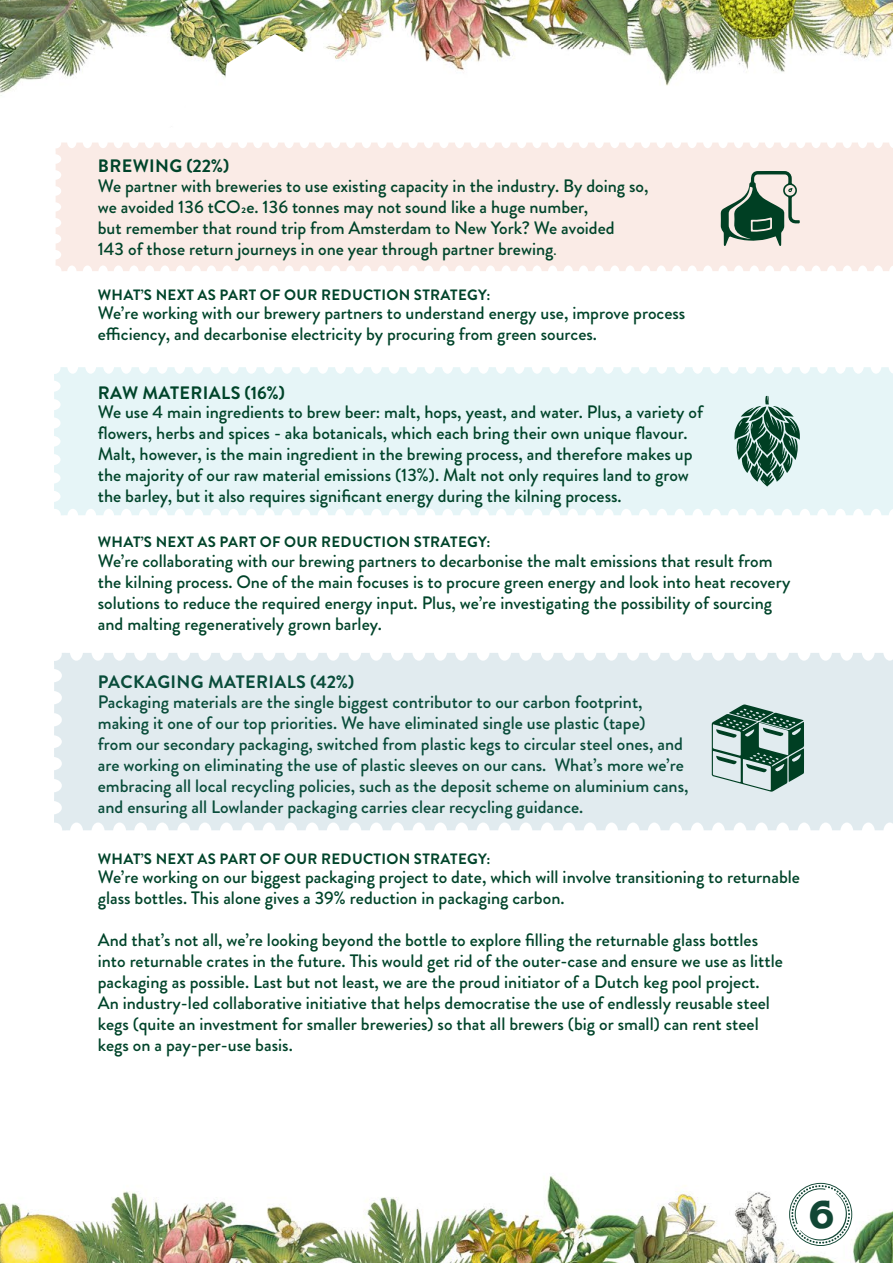
<style>
.page{position:relative;width:893px;height:1263px;background:#fff}
.page>*{position:absolute;margin:0;border:0;box-sizing:border-box;transform-origin:0 0}
.t1{font:45px "LHF Hensler";color:#114634}
.t2{font:500 18px/21px "Brandon Grotesque";color:#00442a}
.t3{font:700 18px "Brandon Grotesque";letter-spacing:.02em;color:#00442a}
.t4{font:700 15px "Brandon Grotesque";letter-spacing:.02em;color:#00442a}
.s1{font-size:13.5px}
</style>
<div class="page">
<img style="left:0;top:1176px;width:893px;height:87px">
<img style="left:0;top:0;width:893px;height:96px">
<div style="left:98px;top:36px;width:91px;height:100px;background:#fff;border-radius:50%"></div>
<svg style="left:789px;top:1183px;width:63px;height:63px"></svg>
<div style="left:56px;top:142px;width:837px;height:129px;background:#faebe6"></div>
<div style="left:54px;top:367px;width:839px;height:148px;background:#e6f5f7"></div>
<img style="left:218px;top:34px;width:118px;height:62px">
<div style="left:54px;top:653px;width:839px;height:177px;background:#e1ebef"></div>
<svg style="left:721px;top:171px;width:79px;height:75px"></svg>
<svg style="left:734px;top:396px;width:66px;height:91px"></svg>
<svg style="left:712px;top:704px;width:92px;height:88px"></svg>
<p class="t3" style="left:98px;top:153px;width:133px">BREWING (22%)</p>
<p class="t2" style="left:98px;top:175px;width:552px">We partner with breweries to use existing capacity in the industry. By doing so, we avoided 136 tCO2e. 136 tonnes may not sound like a huge number,<br>but remember that round trip from Amsterdam to New York? We avoided<br>143 of those return journeys in one year through partner brewing<span class="s1">.</span></p>
<p class="t4" style="left:98px;top:284px;width:394px">WHAT’S NEXT AS PART OF OUR REDUCTION STRATEGY:</p>
<p class="t2" style="left:98px;top:303px;width:589px">We’re working with our brewery partners to understand energy use, improve process efficiency, and decarbonise electricity by procuring from green sources.</p>
<p class="t3" style="left:98px;top:380px;width:189px">RAW MATERIALS (16%)</p>
<p class="t2" style="left:98px;top:402px;width:607px">We use 4 main ingredients to brew beer: malt, hops, yeast, and water. Plus, a variety of flowers, herbs and spices - aka botanicals, which each bring their own unique flavour.<br>Malt, however, is the main ingredient in the brewing process, and therefore makes up the majority of our raw material emissions (13%). Malt not only requires land to grow the barley, but it also requires significant energy during the kilning process.</p>
<p class="t4" style="left:98px;top:531px;width:394px">WHAT’S NEXT AS PART OF OUR REDUCTION STRATEGY:</p>
<p class="t2" style="left:98px;top:550px;width:694px">We’re collaborating with our brewing partners to decarbonise the malt emissions that result from the kilning process. One of the main focuses is to procure green energy and look into heat recovery solutions to reduce the required energy input. Plus, we’re investigating the possibility of sourcing and malting regeneratively grown barley.</p>
<p class="t3" style="left:98px;top:669px;width:258px">PACKAGING MATERIALS (42%)</p>
<p class="t2" style="left:98px;top:691px;width:592px">Packaging materials are the single biggest contributor to our carbon footprint, making it one of our top priorities. We have eliminated single use plastic (tape)<br>from our secondary packaging, switched from plastic kegs to circular steel ones, and are working on eliminating the use of plastic sleeves on our cans. What’s more we’re embracing all local recycling policies, such as the deposit scheme on aluminium cans, and ensuring all Lowlander packaging carries clear recycling guidance.</p>
<p class="t4" style="left:98px;top:848px;width:394px">WHAT’S NEXT AS PART OF OUR REDUCTION STRATEGY:</p>
<p class="t2" style="left:98px;top:867px;width:704px">We’re working on our biggest packaging project to date, which will involve transitioning to returnable glass bottles. This alone gives a 39% reduction in packaging carbon.</p>
<p class="t2" style="left:98px;top:930px;width:686px">And that’s not all, we’re looking beyond the bottle to explore filling the returnable glass bottles into returnable crates in the future. This would get rid of the outer-case and ensure we use as little packaging as possible. Last but not least, we are the proud initiator of a Dutch keg pool project.<br>An industry-led collaborative initiative that helps democratise the use of endlessly reusable steel kegs (quite an investment for smaller breweries) so that all brewers (big or small) can rent steel kegs on a pay-per-use basis.</p>
<h1 class="t1" style="left:810px;top:1192px;width:27px">6</h1>
</div>
